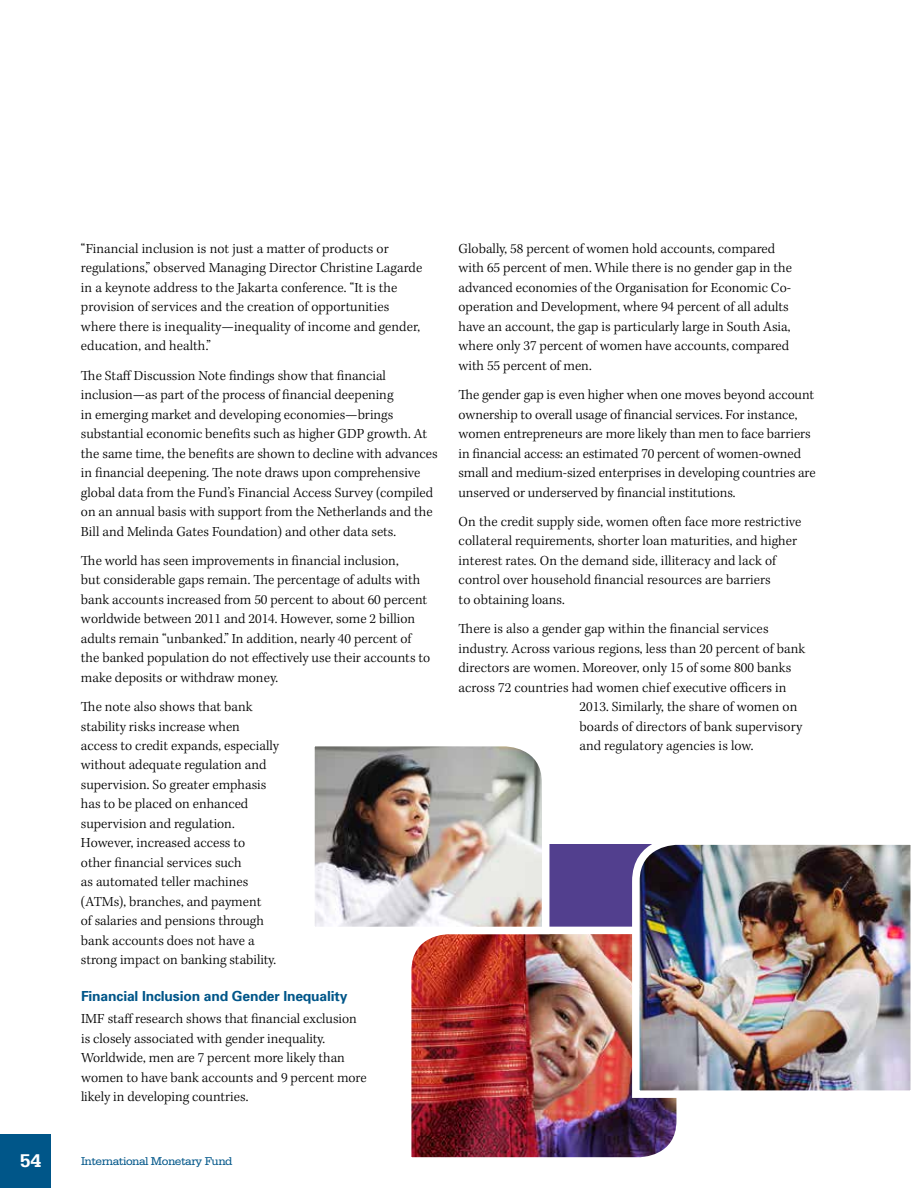
<style>
.page{position:relative;width:918px;height:1188px;background:#fff}
.page>*{position:absolute;margin:0;border:0;box-sizing:border-box;transform-origin:0 0}
.t1{font:700 19.5px "Serifa Std";color:#fff}
.t2{font:300 14.25px/19.5px "Kepler Std";color:#000}
.t3{font:700 13.8px "Univers";letter-spacing:-.01em;color:#005689}
.t4{font:12px "Serifa Std";letter-spacing:-.04em;color:#005689}
</style>
<div class="page">
<div style="left:0;top:1134px;width:51px;height:54px;background:#005689"></div>
<div style="left:458px;top:845px;width:275px;height:123px;background:#523f8e"></div>
<img style="left:411px;top:926px;width:266px;height:232px">
<img style="left:628px;top:844px;width:283px;height:258px">
<img style="left:314px;top:746px;width:239px;height:192px">
<p class="t2" style="left:81px;top:239px;width:343px">“Financial inclusion is not just a matter of products or regulations,” observed Managing Director Christine Lagarde in a keynote address to the Jakarta conference. “It is the provision of services and the creation of opportunities where there is inequality—inequality of income and gender, education, and health.”</p>
<p class="t2" style="left:81px;top:366px;width:358px">The Staff Discussion Note findings show that financial inclusion—as part of the process of financial deepening<br>in emerging market and developing economies—brings substantial economic benefits such as higher GDP growth. At the same time, the benefits are shown to decline with advances in financial deepening. The note draws upon comprehensive global data from the Fund’s Financial Access Survey (compiled on an annual basis with support from the Netherlands and the Bill and Melinda Gates Foundation) and other data sets.</p>
<p class="t2" style="left:81px;top:551px;width:351px">The world has seen improvements in financial inclusion,<br>but considerable gaps remain. The percentage of adults with bank accounts increased from 50 percent to about 60 percent worldwide between 2011 and 2014. However, some 2 billion adults remain “unbanked.” In addition, nearly 40 percent of the banked population do not effectively use their accounts to make deposits or withdraw money.</p>
<p class="t2" style="left:81px;top:697px;width:200px">The note also shows that bank stability risks increase when access to credit expands, especially without adequate regulation and supervision. So greater emphasis has to be placed on enhanced supervision and regulation.<br>However, increased access to other financial services such<br>as automated teller machines (ATMs), branches, and payment<br>of salaries and pensions through bank accounts does not have a strong impact on banking stability.</p>
<p class="t3" style="left:81px;top:988px;width:268px">Financial Inclusion and Gender Inequality</p>
<p class="t2" style="left:81px;top:1010px;width:287px">IMF staff research shows that financial exclusion is closely associated with gender inequality.<br>Worldwide, men are 7 percent more likely than women to have bank accounts and 9 percent more likely in developing countries.</p>
<p class="t1" style="left:20px;top:1149px;width:23px">54</p>
<p class="t4" style="left:81px;top:1155px;width:153px">International Monetary Fund</p>
<p class="t2" style="left:459px;top:239px;width:335px">Globally, 58 percent of women hold accounts, compared with 65 percent of men. While there is no gender gap in the advanced economies of the Organisation for Economic Co&shy;operation and Development, where 94 percent of all adults have an account, the gap is particularly large in South Asia, where only 37 percent of women have accounts, compared with 55 percent of men.</p>
<p class="t2" style="left:459px;top:386px;width:359px">The gender gap is even higher when one moves beyond account ownership to overall usage of financial services. For instance, women entrepreneurs are more likely than men to face barriers in financial access: an estimated 70 percent of women-owned small and medium-sized enterprises in developing countries are unserved or underserved by financial institutions.</p>
<p class="t2" style="left:459px;top:512px;width:344px">On the credit supply side, women often face more restrictive collateral requirements, shorter loan maturities, and higher interest rates. On the demand side, illiteracy and lack of control over household financial resources are barriers<br>to obtaining loans.</p>
<p class="t2" style="left:459px;top:620px;width:311px">There is also a gender gap within the financial services</p>
<p class="t2" style="left:459px;top:639px;width:348px">industry. Across various regions, less than 20 percent of bank</p>
<p class="t2" style="left:459px;top:659px;width:334px">directors are women. Moreover, only 15 of some 800 banks</p>
<p class="t2" style="left:459px;top:678px;width:329px">across 72 countries had women chief executive officers in</p>
<p class="t2" style="left:579px;top:698px;width:219px">2013. Similarly, the share of women on</p>
<p class="t2" style="left:579px;top:717px;width:224px">boards of directors of bank supervisory</p>
<p class="t2" style="left:579px;top:737px;width:176px">and regulatory agencies is low.</p>
</div>
